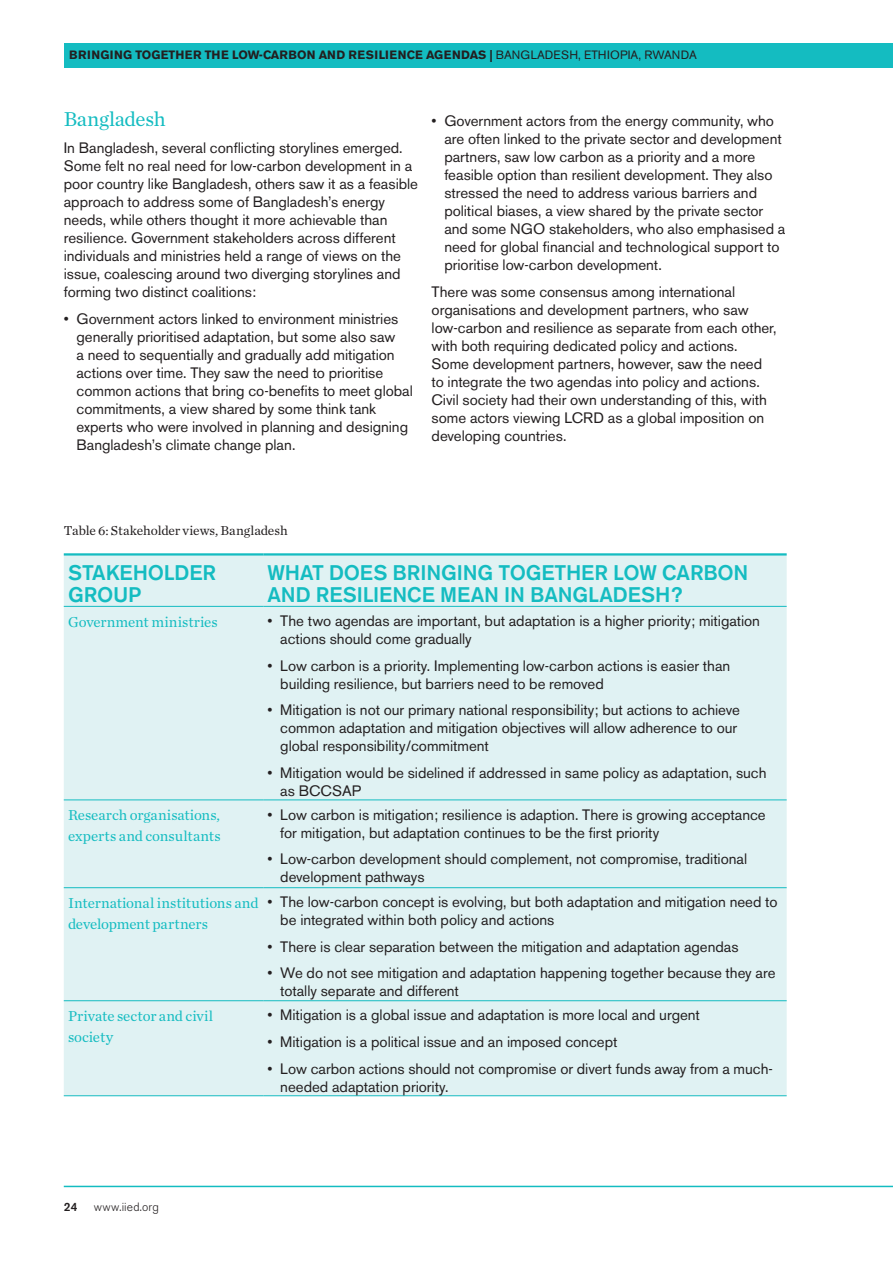
<style>
.page{position:relative;width:893px;height:1263px;background:#fff}
.page>*{position:absolute;margin:0;border:0;box-sizing:border-box;transform-origin:0 0}
.t1{font:500 21px/22.5px "Akzidenz Grotesk BE";color:#14bcc1}
.t2{font:21px "Chronicle Text G1";letter-spacing:-.015em;color:#14bcc1}
.t3{font:15px/18px "Akzidenz Grotesk BE";color:#231f20}
.t4{font:15px/21px "Chronicle Text G1";letter-spacing:-.005em;color:#14bcc1}
.t5{font:13.5px "Chronicle Text G1";letter-spacing:-.005em;color:#231f20}
.t6{font:700 12px "Akzidenz Grotesk BE";letter-spacing:.04em;color:#231f20}
.t7{font:300 12px "Akzidenz Grotesk BE";letter-spacing:.015em;color:#231f20}
.t8{font:500 12px "Akzidenz Grotesk BE";color:#231f20}
.s1{font-weight:400}
</style>
<div class="page">
<div style="left:65px;top:43px;width:828px;height:24px;background:#14bcc1"></div>
<hr style="left:64px;top:1186px;width:829px;height:1px;background:#14bcc1">
<div style="left:64px;top:555px;width:723px;height:540px;background:#e0f2f3"></div>
<hr style="left:64px;top:799px;width:199px;height:1px;background:#14bcc1">
<hr style="left:263px;top:799px;width:524px;height:1px;background:#14bcc1">
<hr style="left:64px;top:887px;width:199px;height:1px;background:#14bcc1">
<hr style="left:263px;top:887px;width:524px;height:1px;background:#14bcc1">
<hr style="left:64px;top:1000px;width:199px;height:1px;background:#14bcc1">
<hr style="left:263px;top:1000px;width:524px;height:1px;background:#14bcc1">
<hr style="left:263px;top:1095px;width:524px;height:1px;background:#14bcc1">
<hr style="left:64px;top:553px;width:199px;height:2px;background:#14bcc1">
<hr style="left:263px;top:553px;width:524px;height:2px;background:#14bcc1">
<hr style="left:263px;top:606px;width:524px;height:1px;background:#14bcc1">
<hr style="left:64px;top:606px;width:199px;height:1px;background:#14bcc1">
<hr style="left:64px;top:1095px;width:199px;height:1px;background:#14bcc1">
<p class="t6" style="left:69px;top:48px;width:629px">BRINGING TOGETHER THE LOW-CARBON AND RESILIENCE AGENDAS | <span class="s1">Bangladesh, Ethiopia, Rwanda</span></p>
<h1 class="t2" style="left:64px;top:103px;width:104px">Bangladesh</h1>
<p class="t3" style="left:64px;top:139px;width:356px">In Bangladesh, several conflicting storylines emerged.<br>Some felt no real need for low-carbon development in a poor country like Bangladesh, others saw it as a feasible approach to address some of Bangladesh’s energy needs, while others thought it more achievable than resilience. Government stakeholders across different individuals and ministries held a range of views on the issue, coalescing around two diverging storylines and forming two distinct coalitions:</p>
<p class="t3" style="left:77px;top:310px;width:338px;text-indent:-13px">• Government actors linked to environment ministries generally prioritised adaptation, but some also saw<br>a need to sequentially and gradually add mitigation actions over time. They saw the need to prioritise common actions that bring co-benefits to meet global commitments, a view shared by some think tank experts who were involved in planning and designing Bangladesh’s climate change plan.</p>
<p class="t3" style="left:444px;top:112px;width:342px;text-indent:-13px">• Government actors from the energy community, who are often linked to the private sector and development partners, saw low carbon as a priority and a more feasible option than resilient development. They also stressed the need to address various barriers and political biases, a view shared by the private sector and some NGO stakeholders, who also emphasised a need for global financial and technological support to prioritise low-carbon development.</p>
<p class="t3" style="left:432px;top:283px;width:347px">There was some consensus among international organisations and development partners, who saw low-carbon and resilience as separate from each other, with both requiring dedicated policy and actions.<br>Some development partners, however, saw the need to integrate the two agendas into policy and actions.<br>Civil society had their own understanding of this, with some actors viewing LCRD as a global imposition on developing countries.</p>
<p class="t5" style="left:64px;top:520px;width:225px">Table 6: Stakeholder views, Bangladesh</p>
<h1 class="t1" style="left:68px;top:561px;width:144px">STAKEHOLDER<br>GROUP</h1>
<h1 class="t1" style="left:268px;top:561px;width:410px">WHAT DOES BRI NGING TOGETHER LOW CARB</h1>
<h1 class="t1" style="left:718px;top:561px;width:32px">ON</h1>
<h1 class="t1" style="left:268px;top:583px;width:85px">AND RESILI</h1>
<h1 class="t1" style="left:379px;top:583px;width:223px">ENCE MEAN IN BANGLAD</h1>
<h1 class="t1" style="left:628px;top:583px;width:56px">ESH?</h1>
<p class="t4" style="left:68px;top:610px;width:151px">Government ministries</p>
<p class="t3" style="left:280px;top:612px;width:481px;text-indent:-13px">• The two agendas are important, but adaptation is a higher priority; mitigation actions should come gradually</p>
<p class="t3" style="left:280px;top:656px;width:452px;text-indent:-13px">• Low carbon is a priority. Implementing low-carbon actions is easier than building resilience, but barriers need to be removed</p>
<p class="t3" style="left:280px;top:701px;width:461px;text-indent:-13px">• Mitigation is not our primary national responsibility; but actions to achieve common adaptation and mitigation objectives will allow adherence to our global responsibility/commitment</p>
<p class="t3" style="left:280px;top:763px;width:488px;text-indent:-13px">• Mitigation would be sidelined if addressed in same policy as adaptation, such as BCCSAP</p>
<p class="t4" style="left:68px;top:804px;width:154px">Research organisations, experts and consultants</p>
<p class="t3" style="left:280px;top:805px;width:487px;text-indent:-13px">• Low carbon is mitigation; resilience is adaption. There is growing acceptance for mitigation, but adaptation continues to be the first priority</p>
<p class="t3" style="left:280px;top:850px;width:468px;text-indent:-13px">• Low-carbon development should complement, not compromise, traditional development pathways</p>
<p class="t4" style="left:68px;top:892px;width:192px">International institutions and development partners</p>
<p class="t3" style="left:280px;top:893px;width:499px;text-indent:-13px">• The low-carbon concept is evolving, but both adaptation and mitigation need to be integrated within both policy and actions</p>
<p class="t3" style="left:268px;top:938px;width:473px">• There is clear separation between the mitigation and adaptation agendas</p>
<p class="t3" style="left:280px;top:964px;width:497px;text-indent:-13px">• We do not see mitigation and adaptation happening together because they are totally separate and different</p>
<p class="t4" style="left:68px;top:1005px;width:147px">Private sector and civil society</p>
<p class="t3" style="left:268px;top:1006px;width:434px">• Mitigation is a global issue and adaptation is more local and urgent</p>
<p class="t3" style="left:268px;top:1033px;width:351px">• Mitigation is a political issue and an imposed concept</p>
<p class="t3" style="left:280px;top:1059px;width:494px;text-indent:-13px">• Low carbon actions should not compromise or divert funds away from a much&shy;needed adaptation priority.</p>
<p class="t8" style="left:64px;top:1199px;width:15px">24</p>
<p class="t7" style="left:94px;top:1200px;width:67px">www.iied.org</p>
</div>
